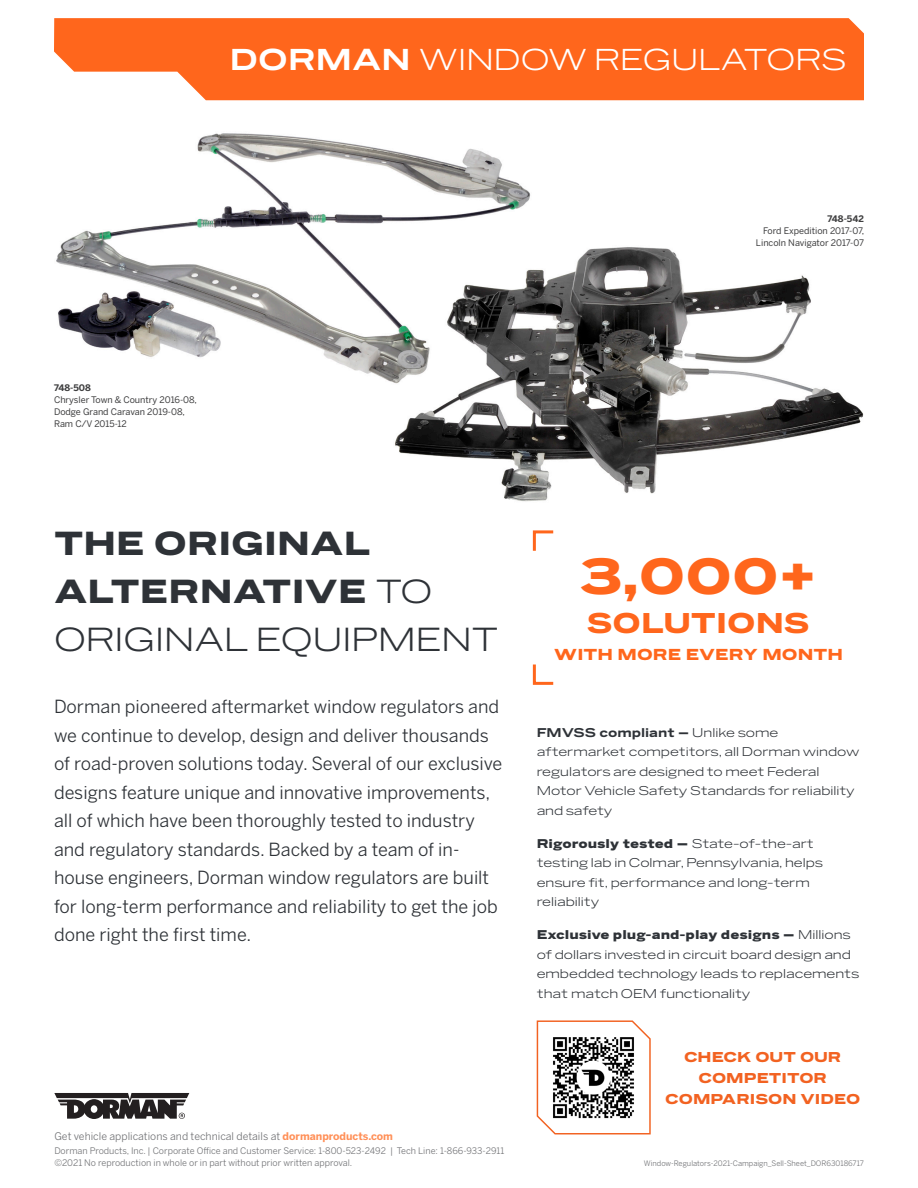
<style>
.page{position:relative;width:918px;height:1188px;background:#fff}
.page>*{position:absolute;margin:0;border:0;box-sizing:border-box;transform-origin:0 0}
.Value_Callout_Text{font:900 48px "Benton Sans Wide";color:#ff661c}
.Subheadline{font:900 31.5px/48px "Benton Sans Wide";color:#2e3237}
.Headline{font:28.5px "Benton Sans Wide";letter-spacing:.005em;color:#fff}
.Value_Callout_Text-2{font:900 27px "Benton Sans Wide";color:#ff661c}
.Main_Copy{font:18px/28.5px "Benton Sans";color:#2e3237}
.Value_Callout_Text-3{font:900 15px "Benton Sans Wide";color:#ff661c}
.Value_Bullets{font:900 13.5px/21px "Benton Sans Wide";color:#f26221;text-align:center}
.Value_Bullets-2{font:12px/19.5px "Benton Sans Wide";color:#2e3237}
.t1{font:10.5px "Benton Sans";color:#727376}
.t2{font:9px/12px "Benton Sans";color:#727376}
.Part_Number{font:9px/12px "Benton Sans";color:#3e3e3f}
.Part_Number-2{font:700 9px "Benton Sans";color:#3e3e3f}
.t3{font:7.5px "Benton Sans";color:#727376}
.s1{font-weight:700}
.s2{font-weight:400}
.s3{font-weight:700;color:#ff9058}
.s4{font-weight:900}
</style>
<div class="page">
<svg style="left:54px;top:18px;width:810px;height:82px;background:#ff702a"></svg>
<svg style="left:54px;top:1093px;width:135px;height:26px"></svg>
<svg style="left:532px;top:530px;width:22px;height:21px"></svg>
<svg style="left:532px;top:664px;width:22px;height:21px"></svg>
<img style="left:56px;top:133px;width:475px;height:249px">
<img style="left:393px;top:246px;width:471px;height:256px">
<svg style="left:536px;top:1020px;width:115px;height:115px"></svg>
<p class="Headline" style="left:230px;top:42px;width:618px"><span class="s1">DORMAN</span> WINDOW REGULATORS</p>
<p class="Part_Number-2" style="left:827px;top:213px;width:38px">748-542</p>
<p class="Part_Number" style="left:756px;top:225px;width:110px;text-align:right">Ford Expedition 2017-07,<br>Lincoln Navigator 2017-07</p>
<p class="Part_Number-2" style="left:54px;top:382px;width:38px">748-508</p>
<p class="Part_Number" style="left:54px;top:394px;width:145px">Chrysler Town &amp; Country 2016-08,<br>Dodge Grand Caravan 2019-08,<br>Ram C/V 2015-12</p>
<p class="Subheadline" style="left:54px;top:521px;width:446px">THE ORIGINAL<br>ALTERNATIVE <span class="s2">TO<br>ORIGINAL EQUIPMENT</span></p>
<p class="Main_Copy" style="left:54px;top:693px;width:450px">Dorman pioneered aftermarket window regulators and we continue to develop, design and deliver thousands of road-proven solutions today. Several of our exclusive designs feature unique and innovative improvements, all of which have been thoroughly tested to industry and regulatory standards. Backed by a team of in&shy;house engineers, Dorman window regulators are built for long-term performance and reliability to get the job done right the first time.</p>
<p class="t1" style="left:54px;top:1130px;width:340px">Get vehicle applications and technical details at <span class="s3">dormanproducts.com</span></p>
<p class="t2" style="left:54px;top:1145px;width:452px">Dorman Products, Inc. | Corporate Office and Customer Service: 1-800-523-2492 | Tech Line: 1-866-933-2911 ©2021 No reproduction in whole or in part without prior written approval.</p>
<p class="Value_Callout_Text" style="left:580px;top:545px;width:239px">3,000+</p>
<p class="Value_Callout_Text-2" style="left:587px;top:605px;width:225px">SOLUTIONS</p>
<p class="Value_Callout_Text-3" style="left:554px;top:644px;width:291px">WITH MORE EVERY MONTH</p>
<p class="Value_Bullets-2" style="left:537px;top:723px;width:324px"><span class="s1">FMVSS compliant –</span> Unlike some aftermarket competitors, all Dorman window regulators are designed to meet Federal Motor Vehicle Safety Standards for reliability and safety</p>
<p class="Value_Bullets-2" style="left:537px;top:834px;width:288px"><span class="s4">Rigorously tested –</span> State-of-the-art testing lab in Colmar, Pennsylvania, helps ensure fit, performance and long-term reliability</p>
<p class="Value_Bullets-2" style="left:537px;top:925px;width:324px"><span class="s4">Exclusive plug-and-play designs –</span> Millions of dollars invested in circuit board design and embedded technology leads to replacements that match OEM functionality</p>
<p class="Value_Bullets" style="left:665px;top:1047px;width:197px">CHECK OUT OUR<br>COMPETITOR<br>COMPARISON VIDEO</p>
<p class="t3" style="left:644px;top:1159px;width:222px">Window-Regulators-2021-Campaign_Sell-Sheet_DOR630186717</p>
</div>
